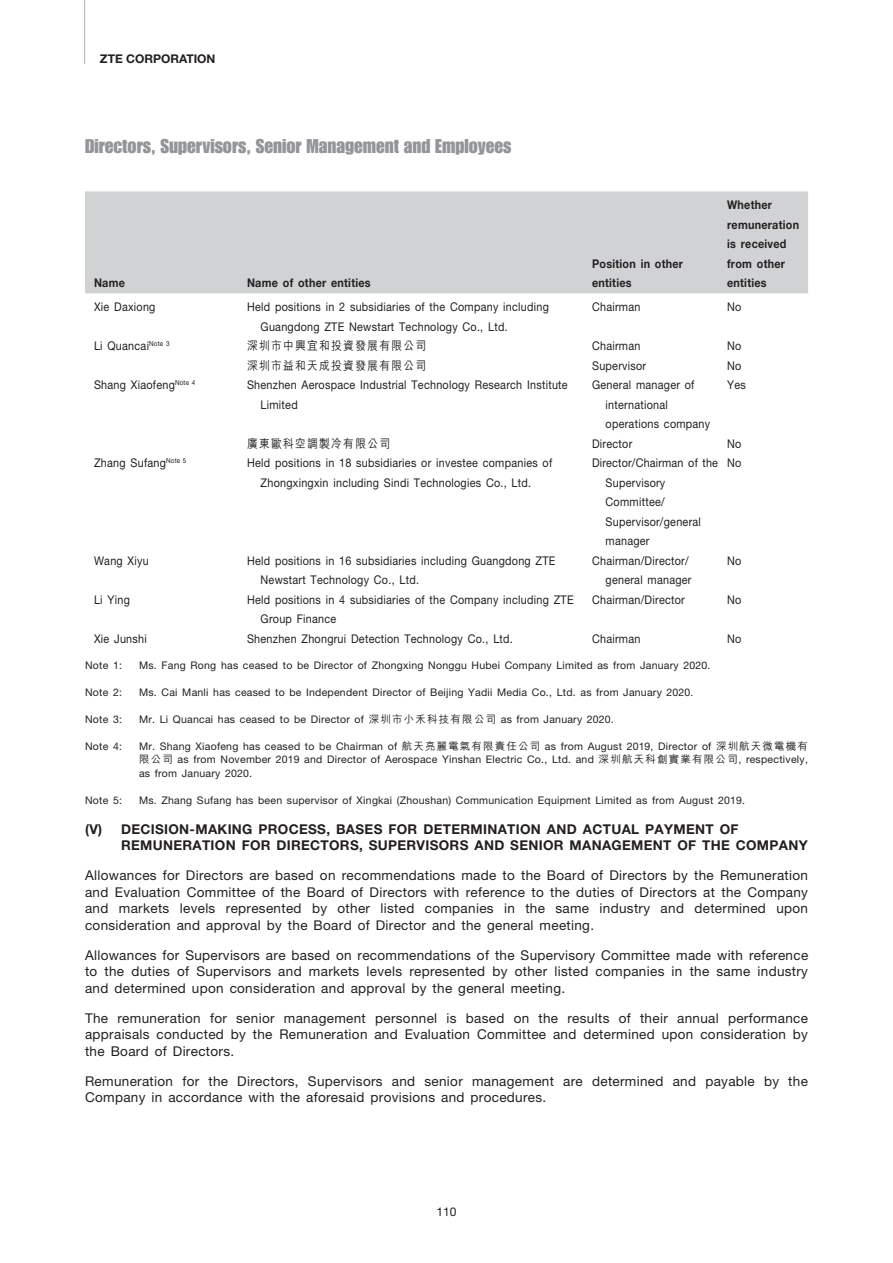
<style>
.page{position:relative;width:893px;height:1263px;background:#fff}
.page>*{position:absolute;margin:0;border:0;box-sizing:border-box;transform-origin:0 0}
.t1{font:19.5px "Impact LT Std";color:#939598}
._11_P0{font:13.5px/16.5px "Helvetica Neue LT Std";letter-spacing:.025em;color:#231f20;text-align:justify}
._03_H1{font:700 13.5px/16.5px "Helvetica Neue LT Std";letter-spacing:.025em;color:#231f20}
._15_Table_Stub{font:12px/19.5px "Helvetica Neue LT Std";letter-spacing:.025em;color:#231f20;scale:.9 1}
._11_P0-2{font:700 12px/19.5px "Helvetica Neue LT Std";letter-spacing:.025em;color:#231f20;scale:.9 1}
._15_Table_Stub-2{font:500 12px "M Hei HK";letter-spacing:.115em;color:#231f20;scale:.9 1}
._15_Table_Stub-3{font:700 12px "Helvetica Neue LT Std";letter-spacing:.025em;color:#231f20;scale:.9 1}
._11_P0-3{font:700 12px "Helvetica Neue LT Std";color:#231f20}
._15_Table_Stub-4{font:12px "Helvetica Neue LT Std";letter-spacing:.025em;color:#231f20}
._21_IN0__Note{font:10.5px/13.5px "Helvetica Neue LT Std";letter-spacing:.025em;color:#231f20;text-align:justify}
.s1{font-family:"M Hei HK";font-weight:500}
</style>
<div class="page">
<hr style="left:84px;top:0;width:1px;height:64px;background:#b2b3b7">
<div style="left:85px;top:191px;width:723px;height:102px;background:#d1d2d4"></div>
<p class="_11_P0-3" style="left:100px;top:51px;width:117px">ZTE CORPORATION</p>
<h1 class="t1" style="left:85px;top:135px;width:428px">Directors, Supervisors, Senior Management and Employees</h1>
<p class="_15_Table_Stub-3" style="left:94px;top:276px;width:36px">Name</p>
<p class="_15_Table_Stub-3" style="left:247px;top:276px;width:139px">Name of other entities</p>
<p class="_11_P0-2" style="left:592px;top:254px;width:103px">Position in other entities</p>
<p class="_11_P0-2" style="left:727px;top:195px;width:82px">Whether remuneration is received from other entities</p>
<p class="_15_Table_Stub" style="left:94px;top:297px;width:70px">Xie Daxiong</p>
<p class="_15_Table_Stub" style="left:261px;top:297px;width:322px;text-indent:-14px">Held positions in 2 subsidiaries of the Company including<br>Guangdong ZTE Newstart Technology Co., Ltd.</p>
<p class="_15_Table_Stub" style="left:592px;top:297px;width:55px">Chairman</p>
<p class="_15_Table_Stub" style="left:727px;top:297px;width:17px">No</p>
<p class="_15_Table_Stub" style="left:94px;top:336px;width:85px">Li Quancai<sup>Note</sup> <sup>3</sup></p>
<p class="_15_Table_Stub-2" style="left:247px;top:337px;width:201px">深圳市中興宜和投資發展有限公司</p>
<p class="_15_Table_Stub" style="left:592px;top:336px;width:55px">Chairman</p>
<p class="_15_Table_Stub" style="left:727px;top:336px;width:17px">No</p>
<p class="_15_Table_Stub-2" style="left:247px;top:357px;width:201px">深圳市益和天成投資發展有限公司</p>
<p class="_15_Table_Stub" style="left:592px;top:356px;width:62px">Supervisor</p>
<p class="_15_Table_Stub" style="left:727px;top:356px;width:17px">No</p>
<p class="_15_Table_Stub" style="left:94px;top:375px;width:114px">Shang Xiaofeng<sup>Note</sup> <sup>4</sup></p>
<p class="_15_Table_Stub" style="left:261px;top:375px;width:343px;text-indent:-14px">Shenzhen Aerospace Industrial Technology Research Institute<br>Limited</p>
<p class="_15_Table_Stub" style="left:606px;top:375px;width:118px;text-indent:-14px">General manager of international operations company</p>
<p class="_15_Table_Stub" style="left:727px;top:375px;width:22px">Yes</p>
<p class="_15_Table_Stub-2" style="left:247px;top:435px;width:161px">廣東歐科空調製冷有限公司</p>
<p class="_15_Table_Stub" style="left:592px;top:434px;width:46px">Director</p>
<p class="_15_Table_Stub" style="left:727px;top:434px;width:17px">No</p>
<p class="_15_Table_Stub" style="left:94px;top:453px;width:104px">Zhang Sufang<sup>Note</sup> <sup>5</sup></p>
<p class="_15_Table_Stub" style="left:261px;top:453px;width:326px;text-indent:-14px">Held positions in 18 subsidiaries or investee companies of<br>Zhongxingxin including Sindi Technologies Co., Ltd.</p>
<p class="_15_Table_Stub" style="left:606px;top:453px;width:127px;text-indent:-14px">Director/Chairman of the<br>Supervisory<br>Committee/<br>Supervisor/general manager</p>
<p class="_15_Table_Stub" style="left:727px;top:453px;width:17px">No</p>
<p class="_15_Table_Stub" style="left:94px;top:551px;width:62px">Wang Xiyu</p>
<p class="_15_Table_Stub" style="left:261px;top:551px;width:329px;text-indent:-14px">Held positions in 16 subsidiaries including Guangdong ZTE<br>Newstart Technology Co., Ltd.</p>
<p class="_15_Table_Stub" style="left:592px;top:551px;width:112px;text-align:right">Chairman/Director/ general manager</p>
<p class="_15_Table_Stub" style="left:727px;top:551px;width:17px">No</p>
<p class="_15_Table_Stub" style="left:94px;top:590px;width:41px">Li Ying</p>
<p class="_15_Table_Stub" style="left:261px;top:590px;width:349px;text-indent:-14px">Held positions in 4 subsidiaries of the Company including ZTE<br>Group Finance</p>
<p class="_15_Table_Stub" style="left:592px;top:590px;width:105px">Chairman/Director</p>
<p class="_15_Table_Stub" style="left:727px;top:590px;width:17px">No</p>
<p class="_15_Table_Stub" style="left:94px;top:629px;width:60px">Xie Junshi</p>
<p class="_15_Table_Stub" style="left:247px;top:629px;width:297px">Shenzhen Zhongrui Detection Technology Co., Ltd.</p>
<p class="_15_Table_Stub" style="left:592px;top:629px;width:55px">Chairman</p>
<p class="_15_Table_Stub" style="left:727px;top:629px;width:17px">No</p>
<p class="_21_IN0__Note" style="left:85px;top:658px;width:38px">Note 1:</p>
<p class="_21_IN0__Note" style="left:139px;top:658px;width:573px">Ms. Fang Rong has ceased to be Director of Zhongxing Nonggu Hubei Company Limited as from January 2020.</p>
<p class="_21_IN0__Note" style="left:85px;top:685px;width:38px">Note 2:</p>
<p class="_21_IN0__Note" style="left:139px;top:685px;width:556px">Ms. Cai Manli has ceased to be Independent Director of Beijing Yadii Media Co., Ltd. as from January 2020.</p>
<p class="_21_IN0__Note" style="left:85px;top:712px;width:38px">Note 3:</p>
<p class="_21_IN0__Note" style="left:139px;top:712px;width:476px">Mr. Li Quancai has ceased to be Director of <span class="s1">深圳市小禾科技有限公司</span> as from January 2020.</p>
<p class="_21_IN0__Note" style="left:85px;top:739px;width:38px">Note 4:</p>
<p class="_21_IN0__Note" style="left:139px;top:739px;width:670px">Mr. Shang Xiaofeng has ceased to be Chairman of <span class="s1">航天亮麗電氣有限責任公司</span> as from August 2019, Director of <span class="s1">深圳航天微電機有限公司</span> as from November 2019 and Director of Aerospace Yinshan Electric Co., Ltd. and <span class="s1">深圳航天科創實業有限公司</span>, respectively, as from January 2020.</p>
<p class="_21_IN0__Note" style="left:85px;top:793px;width:38px">Note 5:</p>
<p class="_21_IN0__Note" style="left:139px;top:793px;width:607px">Ms. Zhang Sufang has been supervisor of Xingkai (Zhoushan) Communication Equipment Limited as from August 2019.</p>
<p class="_03_H1" style="left:121px;top:820px;width:688px;text-indent:-36px">(V) DECISION-MAKING PROCESS, BASES FOR DETERMINATION AND ACTUAL PAYMENT OF<br>REMUNERATION FOR DIRECTORS, SUPERVISORS AND SENIOR MANAGEMENT OF THE COMPANY</p>
<p class="_11_P0" style="left:85px;top:867px;width:724px">Allowances for Directors are based on recommendations made to the Board of Directors by the Remuneration and Evaluation Committee of the Board of Directors with reference to the duties of Directors at the Company and markets levels represented by other listed companies in the same industry and determined upon consideration and approval by the Board of Director and the general meeting.</p>
<p class="_11_P0" style="left:85px;top:946px;width:725px">Allowances for Supervisors are based on recommendations of the Supervisory Committee made with reference to the duties of Supervisors and markets levels represented by other listed companies in the same industry and determined upon consideration and approval by the general meeting.</p>
<p class="_11_P0" style="left:85px;top:1009px;width:724px">The remuneration for senior management personnel is based on the results of their annual performance appraisals conducted by the Remuneration and Evaluation Committee and determined upon consideration by the Board of Directors.</p>
<p class="_11_P0" style="left:85px;top:1072px;width:724px">Remuneration for the Directors, Supervisors and senior management are determined and payable by the<br>Company in accordance with the aforesaid provisions and procedures.</p>
<p class="_15_Table_Stub-4" style="left:436px;top:1205px;width:22px">110</p>
</div>
